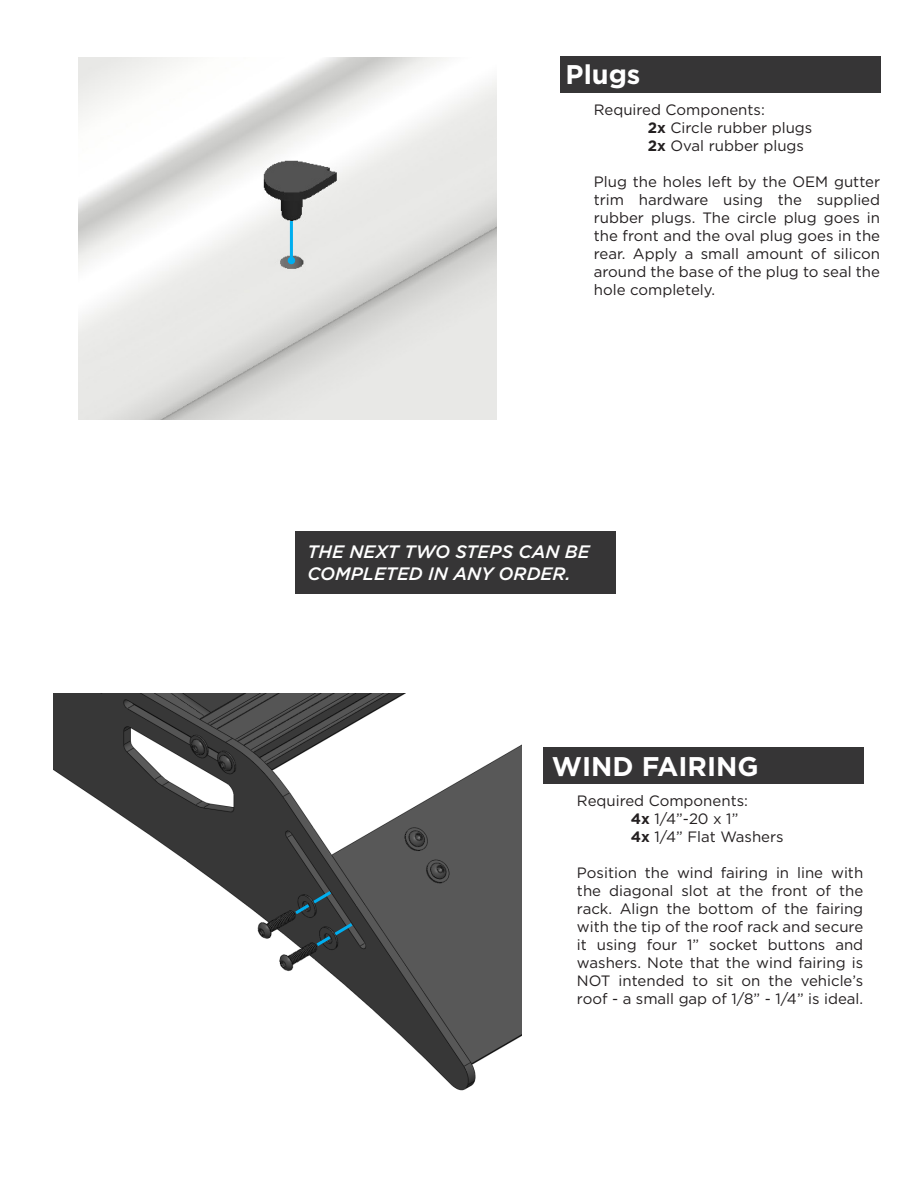
<style>
.page{position:relative;width:918px;height:1188px;background:#fff}
.page>*{position:absolute;margin:0;border:0;box-sizing:border-box;transform-origin:0 0}
.t1{font:700 27px "Gotham";color:#fff}
.t2{font:italic 500 18px/21.6px "Gotham";color:#fff}
.t3{font:15px/18px "Gotham";color:#231f20;text-align:justify}
.s1{font-weight:700}
</style>
<div class="page">
<img style="left:54px;top:694px;width:468px;height:397px">
<div style="left:543px;top:748px;width:320px;height:36px;background:#363536"></div>
<div style="left:295px;top:532px;width:320px;height:62px;background:#363536"></div>
<svg style="left:292px;top:888px;width:64px;height:61px;background:#363f43"></svg>
<img style="left:78px;top:57px;width:419px;height:362px">
<div style="left:560px;top:56px;width:320px;height:37px;background:#363536"></div>
<hr style="left:290px;top:221px;width:3px;height:40px;background:#00aeef">
<div style="left:288px;top:257px;width:7px;height:7px;background:#00aeef;border-radius:50%"></div>
<p class="t1" style="left:566px;top:58px;width:76px">Plugs</p>
<p class="t3" style="left:594px;top:101px;width:173px">Required Components:</p>
<p class="t3" style="left:648px;top:119px;width:166px"><span class="s1">2x</span> Circle rubber plugs</p>
<p class="t3" style="left:648px;top:137px;width:158px"><span class="s1">2x</span> Oval rubber plugs</p>
<p class="t3" style="left:594px;top:173px;width:288px">Plug the holes left by the OEM gutter trim hardware using the supplied rubber plugs. The circle plug goes in the front and the oval plug goes in the rear. Apply a small amount of silicon around the base of the plug to seal the hole completely.</p>
<p class="t2" style="left:307px;top:541px;width:284px">THE NEXT TWO STEPS CAN BE<br>COMPLETED IN ANY ORDER.</p>
<p class="t1" style="left:552px;top:751px;width:208px">WIND FAIRING</p>
<p class="t3" style="left:577px;top:792px;width:173px">Required Components:</p>
<p class="t3" style="left:631px;top:810px;width:109px"><span class="s1">4x</span> 1/4”-20 x 1”</p>
<p class="t3" style="left:631px;top:828px;width:154px"><span class="s1">4x</span> 1/4” Flat Washers</p>
<p class="t3" style="left:577px;top:864px;width:288px">Position the wind fairing in line with the diagonal slot at the front of the rack. Align the bottom of the fairing with the tip of the roof rack and secure it using four 1” socket buttons and washers. Note that the wind fairing is NOT intended to sit on the vehicle’s roof - a small gap of 1/8” - 1/4” is ideal.</p>
</div>
